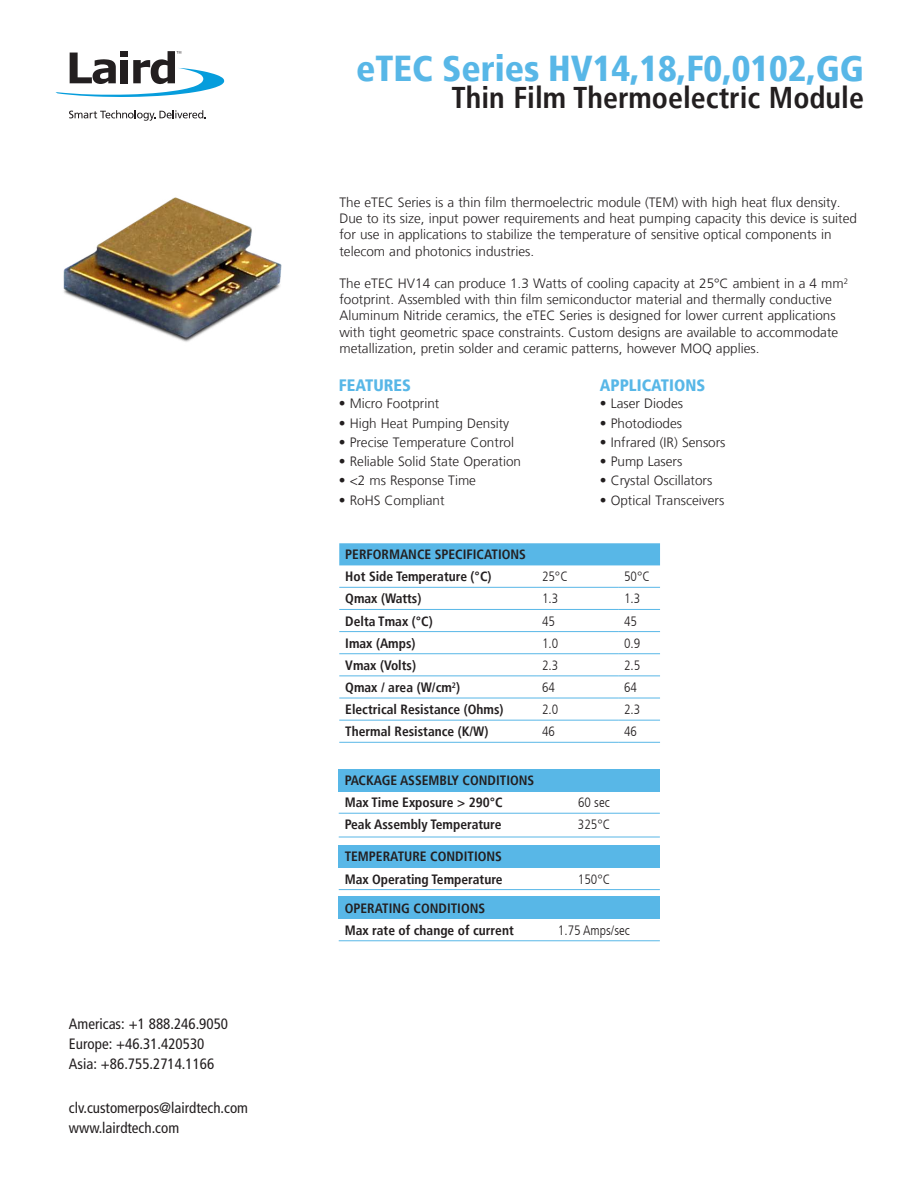
<style>
.page{position:relative;width:918px;height:1188px;background:#fff}
.page>*{position:absolute;margin:0;border:0;box-sizing:border-box;transform-origin:0 0}
.t1{font:900 condensed 36px "Frutiger LT";color:#58b7e7}
.t2{font:700 condensed 30px "Frutiger LT";color:#231f20}
.t3{font:900 condensed 16.5px "Frutiger LT";color:#58b7e7}
.t4{font:condensed 15px/20.1px "Frutiger LT";color:#231f20}
.t5{font:300 13.5px/16.2px "Frutiger LT";color:#231f20}
.t6{font:700 condensed 13.5px/22.2px "Frutiger LT";color:#231f20}
.t7{font:300 condensed 13.5px "Frutiger LT";color:#231f20}
</style>
<div class="page">
<svg style="left:55px;top:51px;width:169px;height:46px"></svg>
<svg style="left:69px;top:110px;width:137px;height:11px"></svg>
<div style="left:339px;top:543px;width:321px;height:22px;background:#58b7e7"></div>
<hr style="left:339px;top:653px;width:197px;height:1px;background:#58b7e7">
<hr style="left:536px;top:653px;width:82px;height:1px;background:#58b7e7">
<hr style="left:618px;top:653px;width:42px;height:1px;background:#58b7e7">
<hr style="left:339px;top:676px;width:197px;height:1px;background:#58b7e7">
<hr style="left:536px;top:676px;width:82px;height:1px;background:#58b7e7">
<hr style="left:618px;top:676px;width:42px;height:1px;background:#58b7e7">
<hr style="left:339px;top:698px;width:197px;height:1px;background:#58b7e7">
<hr style="left:536px;top:698px;width:82px;height:1px;background:#58b7e7">
<hr style="left:618px;top:698px;width:42px;height:1px;background:#58b7e7">
<hr style="left:339px;top:720px;width:197px;height:1px;background:#58b7e7">
<hr style="left:536px;top:720px;width:82px;height:1px;background:#58b7e7">
<hr style="left:618px;top:720px;width:42px;height:1px;background:#58b7e7">
<hr style="left:339px;top:742px;width:197px;height:1px;background:#58b7e7">
<hr style="left:536px;top:742px;width:82px;height:1px;background:#58b7e7">
<hr style="left:618px;top:742px;width:42px;height:1px;background:#58b7e7">
<hr style="left:339px;top:587px;width:197px;height:1px;background:#58b7e7">
<hr style="left:536px;top:587px;width:82px;height:1px;background:#58b7e7">
<hr style="left:618px;top:587px;width:42px;height:1px;background:#58b7e7">
<hr style="left:339px;top:609px;width:197px;height:1px;background:#58b7e7">
<hr style="left:536px;top:609px;width:82px;height:1px;background:#58b7e7">
<hr style="left:618px;top:609px;width:42px;height:1px;background:#58b7e7">
<hr style="left:339px;top:631px;width:197px;height:1px;background:#58b7e7">
<hr style="left:536px;top:631px;width:82px;height:1px;background:#58b7e7">
<hr style="left:618px;top:631px;width:42px;height:1px;background:#58b7e7">
<div style="left:339px;top:769px;width:321px;height:22px;background:#58b7e7"></div>
<hr style="left:339px;top:813px;width:189px;height:1px;background:#58b7e7">
<hr style="left:528px;top:813px;width:132px;height:1px;background:#58b7e7">
<hr style="left:339px;top:837px;width:189px;height:1px;background:#58b7e7">
<hr style="left:528px;top:837px;width:132px;height:1px;background:#58b7e7">
<div style="left:339px;top:845px;width:321px;height:22px;background:#58b7e7"></div>
<hr style="left:339px;top:889px;width:189px;height:1px;background:#58b7e7">
<hr style="left:528px;top:889px;width:132px;height:1px;background:#58b7e7">
<div style="left:339px;top:897px;width:321px;height:22px;background:#58b7e7"></div>
<hr style="left:339px;top:941px;width:189px;height:1px;background:#58b7e7">
<hr style="left:528px;top:941px;width:132px;height:1px;background:#58b7e7">
<img style="left:63px;top:197px;width:219px;height:145px">
<p class="t4" style="left:69px;top:1015px;width:161px">Americas: +1 888.246.9050<br>Europe: +46.31.420530<br>Asia: +86.755.2714.1166</p>
<p class="t4" style="left:69px;top:1099px;width:181px">clv.customerpos@lairdtech.com www.lairdtech.com</p>
<h1 class="t1" style="left:356px;top:54px;width:509px">eTEC Series HV14,18,F0,0102,GG</h1>
<h2 class="t2" style="left:451px;top:85px;width:414px">Thin Film Thermoelectric Module</h2>
<p class="t5" style="left:339px;top:195px;width:519px">The eTEC Series is a thin film thermoelectric module (TEM) with high heat flux density.<br>Due to its size, input power requirements and heat pumping capacity this device is suited for use in applications to stabilize the temperature of sensitive optical components in telecom and photonics industries.</p>
<p class="t5" style="left:339px;top:276px;width:510px">The eTEC HV14 can produce 1.3 Watts of cooling capacity at 25°C ambient in a 4 mm<sup>2 </sup>footprint. Assembled with thin film semiconductor material and thermally conductive Aluminum Nitride ceramics, the eTEC Series is designed for lower current applications with tight geometric space constraints. Custom designs are available to accommodate metallization, pretin solder and ceramic patterns, however MOQ applies.</p>
<p class="t3" style="left:339px;top:379px;width:74px">FEATURES</p>
<p class="t5" style="left:339px;top:397px;width:102px">• Micro Footprint</p>
<p class="t5" style="left:339px;top:416px;width:172px">• High Heat Pumping Density</p>
<p class="t5" style="left:339px;top:435px;width:177px">• Precise Temperature Control</p>
<p class="t5" style="left:339px;top:454px;width:184px">• Reliable Solid State Operation</p>
<p class="t5" style="left:339px;top:474px;width:139px">• &lt;2 ms Response Time</p>
<p class="t5" style="left:339px;top:493px;width:107px">• RoHS Compliant</p>
<p class="t6" style="left:345px;top:545px;width:182px;line-height:21.8px">PERFORMANCE SPECIFICATIONS<br>Hot Side Temperature (°C)</p>
<p class="t3" style="left:600px;top:379px;width:107px">APPLICATIONS</p>
<p class="t5" style="left:600px;top:397px;width:85px">• Laser Diodes</p>
<p class="t5" style="left:600px;top:416px;width:84px">• Photodiodes</p>
<p class="t5" style="left:600px;top:435px;width:127px">• Infrared (IR) Sensors</p>
<p class="t5" style="left:600px;top:454px;width:84px">• Pump Lasers</p>
<p class="t5" style="left:600px;top:474px;width:114px">• Crystal Oscillators</p>
<p class="t5" style="left:600px;top:493px;width:126px">• Optical Transceivers</p>
<p class="t7" style="left:542px;top:571px;width:27px">25°C</p>
<p class="t7" style="left:624px;top:571px;width:27px">50°C</p>
<p class="t6" style="left:345px;top:589px;width:78px">Qmax (Watts)</p>
<p class="t7" style="left:542px;top:593px;width:18px">1.3</p>
<p class="t7" style="left:624px;top:593px;width:18px">1.3</p>
<p class="t6" style="left:345px;top:611px;width:89px">Delta Tmax (°C)</p>
<p class="t7" style="left:542px;top:615px;width:14px">45</p>
<p class="t7" style="left:624px;top:615px;width:14px">45</p>
<p class="t6" style="left:345px;top:633px;width:72px">Imax (Amps)</p>
<p class="t7" style="left:542px;top:637px;width:18px">1.0</p>
<p class="t7" style="left:624px;top:637px;width:18px">0.9</p>
<p class="t6" style="left:345px;top:655px;width:72px">Vmax (Volts)</p>
<p class="t7" style="left:542px;top:660px;width:18px">2.3</p>
<p class="t7" style="left:624px;top:660px;width:18px">2.5</p>
<p class="t6" style="left:345px;top:677px;width:116px">Qmax / area (W/cm<sup>2</sup>)</p>
<p class="t7" style="left:542px;top:682px;width:14px">64</p>
<p class="t7" style="left:624px;top:682px;width:14px">64</p>
<p class="t6" style="left:345px;top:699px;width:160px">Electrical Resistance (Ohms)</p>
<p class="t7" style="left:542px;top:704px;width:18px">2.0</p>
<p class="t7" style="left:624px;top:704px;width:18px">2.3</p>
<p class="t6" style="left:345px;top:722px;width:145px">Thermal Resistance (K/W)</p>
<p class="t7" style="left:542px;top:726px;width:14px">46</p>
<p class="t7" style="left:624px;top:726px;width:14px">46</p>
<p class="t6" style="left:345px;top:770px;width:191px">PACKAGE ASSEMBLY CONDITIONS<br>Max Time Exposure &gt; 290°C</p>
<p class="t7" style="left:578px;top:797px;width:33px">60 sec</p>
<p class="t6" style="left:345px;top:815px;width:158px">Peak Assembly Temperature</p>
<p class="t7" style="left:578px;top:819px;width:34px">325°C</p>
<p class="t6" style="left:345px;top:847px;width:160px">TEMPERATURE CONDITIONS<br>Max Operating Temperature</p>
<p class="t7" style="left:578px;top:873px;width:34px">150°C</p>
<p class="t6" style="left:345px;top:898px;width:171px">OPERATING CONDITIONS<br>Max rate of change of current</p>
<p class="t7" style="left:558px;top:924px;width:73px">1.75 Amps/sec</p>
</div>
